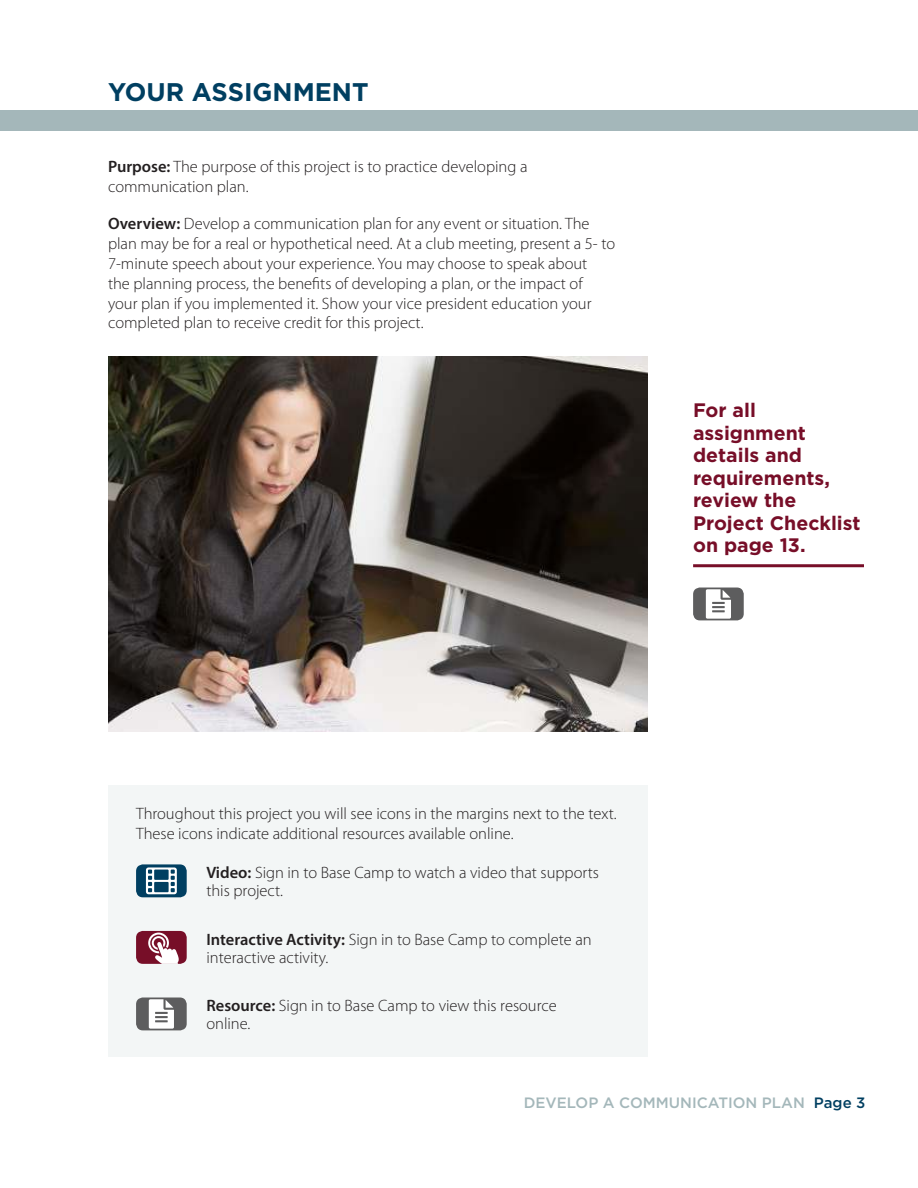
<style>
.page{position:relative;width:918px;height:1188px;background:#fff}
.page>*{position:absolute;margin:0;border:0;box-sizing:border-box;transform-origin:0 0}
.t1{font:700 25.5px "Gotham";color:#003f61}
.t2{font:700 19.5px/22.5px "Gotham";color:#770e28}
.t3{font:300 16.5px/19.8px "Myriad Pro";color:#231f20}
.t4{font:500 15px "Gotham";color:#a4b7ba}
.s1{font-weight:600}
.s2{color:#003f61}
</style>
<div class="page">
<div style="left:0;top:111px;width:918px;height:20px;background:#a4b7ba"></div>
<img style="left:108px;top:357px;width:540px;height:375px">
<hr style="left:693px;top:564px;width:171px;height:3px;background:#770e28">
<div style="left:108px;top:786px;width:540px;height:271px;background:#f3f6f6"></div>
<div style="left:136px;top:931px;width:51px;height:33px;background:#770e28;border-radius:7px"></div>
<svg style="left:148px;top:933px;width:31px;height:31px"></svg>
<div style="left:136px;top:998px;width:51px;height:32px;background:#5d5d5e;border-radius:7px"></div>
<svg style="left:149px;top:999px;width:25px;height:30px"></svg>
<div style="left:136px;top:864px;width:51px;height:33px;background:#003f61;border-radius:7px"></div>
<svg style="left:146px;top:867px;width:31px;height:27px"></svg>
<div style="left:693px;top:588px;width:51px;height:32px;background:#5d5d5e;border-radius:7px"></div>
<svg style="left:706px;top:589px;width:25px;height:30px"></svg>
<h1 class="t1" style="left:108px;top:81px;width:262px">YOUR ASSIGNMENT</h1>
<p class="t3" style="left:108px;top:158px;width:421px"><span class="s1">Purpose:</span> The purpose of this project is to practice developing a communication plan.</p>
<p class="t3" style="left:108px;top:215px;width:509px"><span class="s1">Overview:</span> Develop a communication plan for any event or situation. The plan may be for a real or hypothetical need. At a club meeting, present a 5- to 7-minute speech about your experience. You may choose to speak about<br>the planning process, the benefits of developing a plan, or the impact of your plan if you implemented it. Show your vice president education your completed plan to receive credit for this project.</p>
<p class="t2" style="left:693px;top:400px;width:169px">For all assignment details and requirements, review the<br>Project Checklist on page 13.</p>
<p class="t3" style="left:136px;top:805px;width:482px">Throughout this project you will see icons in the margins next to the text.<br>These icons indicate additional resources available online.</p>
<p class="t3" style="left:206px;top:865px;width:394px;line-height:18px"><span class="s1">Video:</span> Sign in to Base Camp to watch a video that supports this project.</p>
<p class="t3" style="left:206px;top:931px;width:387px;line-height:18px"><span class="s1">Interactive Activity:</span> Sign in to Base Camp to complete an interactive activity.</p>
<p class="t3" style="left:206px;top:998px;width:352px;line-height:18px"><span class="s1">Resource:</span> Sign in to Base Camp to view this resource online.</p>
<p class="t4" style="left:524px;top:1096px;width:343px">DEVELOP A COMMUNICATION PLAN <span class="s2">Page 3</span></p>
</div>
